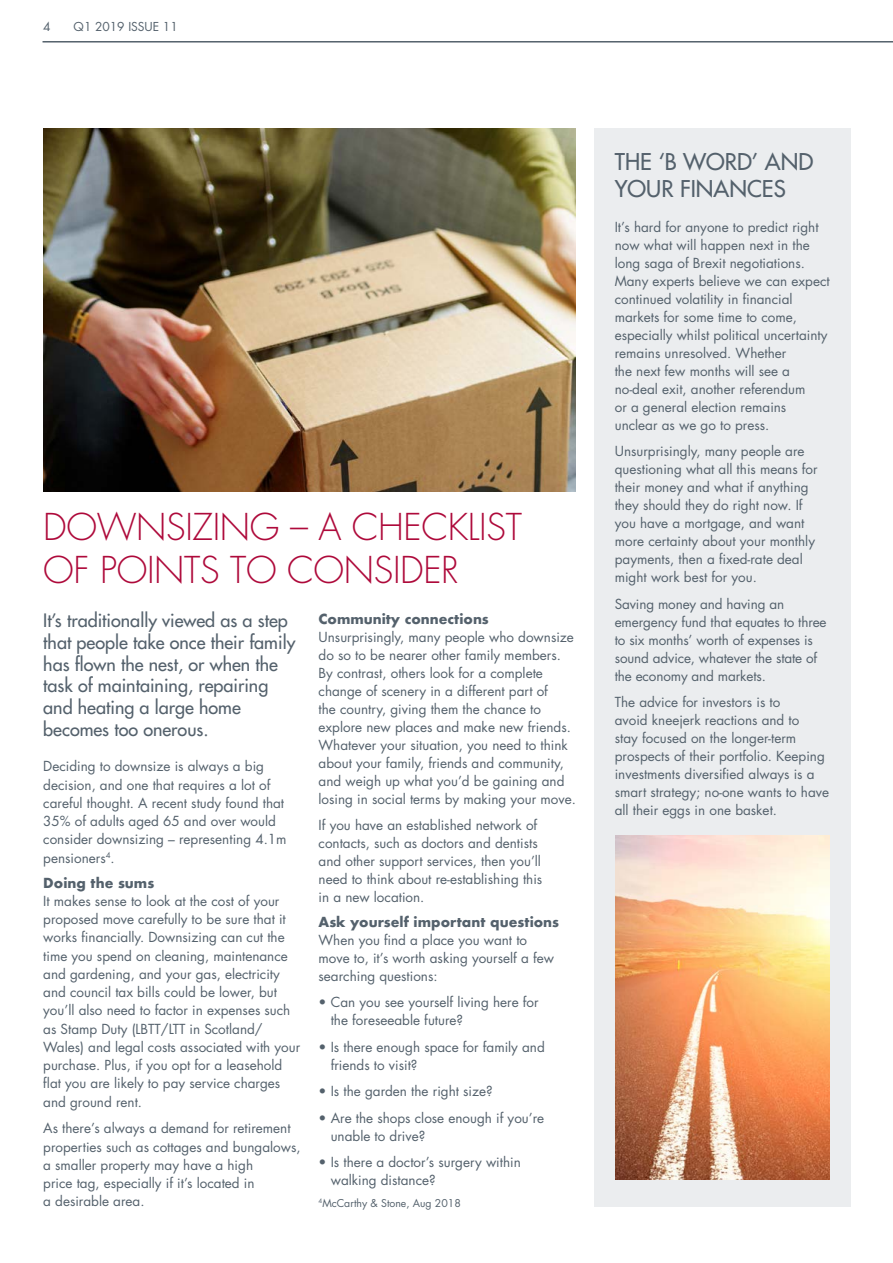
<style>
.page{position:relative;width:893px;height:1263px;background:#fff}
.page>*{position:absolute;margin:0;border:0;box-sizing:border-box;transform-origin:0 0}
.t1{font:300 36px/43.2px "Futura LT";letter-spacing:-.01em;color:#ae0a3b}
.t2{font:22.5px/27px "Futura";color:#54616c}
.t3{font:18px/21.9px "Futura";color:#54616c}
.t4{font:13.5px/18px "Futura";color:#54616c}
.t5{font:700 13.5px "Futura";color:#54616c}
.t6{font:12px "Futura";color:#54616c}
.t7{font:10.5px "Futura";color:#54616c}
</style>
<div class="page">
<hr style="left:43px;top:41px;width:850px;height:2px;background:#54616c">
<div style="left:594px;top:128px;width:256px;height:1078px;background:#ebedef"></div>
<img style="left:43px;top:128px;width:532px;height:364px">
<img style="left:615px;top:835px;width:215px;height:344px">
<p class="t6" style="left:43px;top:18px;width:9px">4</p>
<p class="t6" style="left:74px;top:18px;width:106px">Q1 2019 ISSUE 11</p>
<h1 class="t1" style="left:43px;top:506px;width:480px">DOWNSIZING – A CHECKLIST<br>OF POINTS TO CONSIDER</h1>
<h3 class="t3" style="left:43px;top:609px;width:254px">It’s traditionally viewed as a step that people take once their family has flown the nest, or when the task of maintaining, repairing and heating a large home becomes too onerous.</h3>
<p class="t4" style="left:43px;top:757px;width:245px">Deciding to downsize is always a big decision, and one that requires a lot of careful thought. A recent study found that 35% of adults aged 65 and over would consider downsizing – representing 4.1m pensioners<sup>4</sup>.</p>
<p class="t5" style="left:43px;top:873px;width:112px">Doing the sums</p>
<p class="t4" style="left:43px;top:891px;width:259px">It makes sense to look at the cost of your proposed move carefully to be sure that it works financially. Downsizing can cut the time you spend on cleaning, maintenance and gardening, and your gas, electricity and council tax bills could be lower, but you’ll also need to factor in expenses such as Stamp Duty (LBTT/LTT in Scotland/ Wales) and legal costs associated with your purchase. Plus, if you opt for a leasehold flat you are likely to pay service charges and ground rent.</p>
<p class="t4" style="left:43px;top:1119px;width:259px">As there’s always a demand for retirement properties such as cottages and bungalows, a smaller property may have a high<br>price tag, especially if it’s located in<br>a desirable area.</p>
<p class="t5" style="left:319px;top:609px;width:172px">Community connections</p>
<p class="t4" style="left:319px;top:628px;width:259px">Unsurprisingly, many people who downsize do so to be nearer other family members.<br>By contrast, others look for a complete change of scenery in a different part of<br>the country, giving them the chance to explore new places and make new friends.<br>Whatever your situation, you need to think about your family, friends and community, and weigh up what you’d be gaining and losing in social terms by making your move.</p>
<p class="t4" style="left:319px;top:816px;width:225px">If you have an established network of contacts, such as doctors and dentists and other support services, then you’ll need to think about re-establishing this in a new location.</p>
<p class="t5" style="left:319px;top:912px;width:242px">Ask yourself important questions</p>
<p class="t4" style="left:319px;top:931px;width:237px">When you find a place you want to move to, it’s worth asking yourself a few searching questions:</p>
<p class="t4" style="left:331px;top:993px;width:209px;text-indent:-12px">• Can you see yourself living here for the foreseeable future?</p>
<p class="t4" style="left:331px;top:1038px;width:216px;text-indent:-12px">• Is there enough space for family and friends to visit?</p>
<p class="t4" style="left:319px;top:1082px;width:176px">• Is the garden the right size?</p>
<p class="t4" style="left:331px;top:1109px;width:215px;text-indent:-12px">• Are the shops close enough if you’re unable to drive?</p>
<p class="t4" style="left:331px;top:1153px;width:192px;text-indent:-12px">• Is there a doctor’s surgery within walking distance?</p>
<p class="t7" style="left:319px;top:1195px;width:144px"><sup>4</sup>McCarthy &amp; Stone, Aug 2018</p>
<h2 class="t2" style="left:615px;top:148px;width:200px">THE ‘B WORD’ AND<br>YOUR FINANCES</h2>
<p class="t4" style="left:615px;top:218px;width:216px">It’s hard for anyone to predict right now what will happen next in the long saga of Brexit negotiations.<br>Many experts believe we can expect continued volatility in financial markets for some time to come, especially whilst political uncertainty remains unresolved. Whether<br>the next few months will see a no-deal exit, another referendum<br>or a general election remains unclear as we go to press.</p>
<p class="t4" style="left:615px;top:442px;width:204px">Unsurprisingly, many people are questioning what all this means for their money and what if anything they should they do right now. If you have a mortgage, and want more certainty about your monthly payments, then a fixed-rate deal might work best for you.</p>
<p class="t4" style="left:615px;top:595px;width:213px">Saving money and having an emergency fund that equates to three to six months’ worth of expenses is sound advice, whatever the state of the economy and markets.</p>
<p class="t4" style="left:615px;top:693px;width:216px">The advice for investors is to<br>avoid kneejerk reactions and to<br>stay focused on the longer-term prospects of their portfolio. Keeping investments diversified always is a smart strategy; no-one wants to have all their eggs in one basket.</p>
</div>
